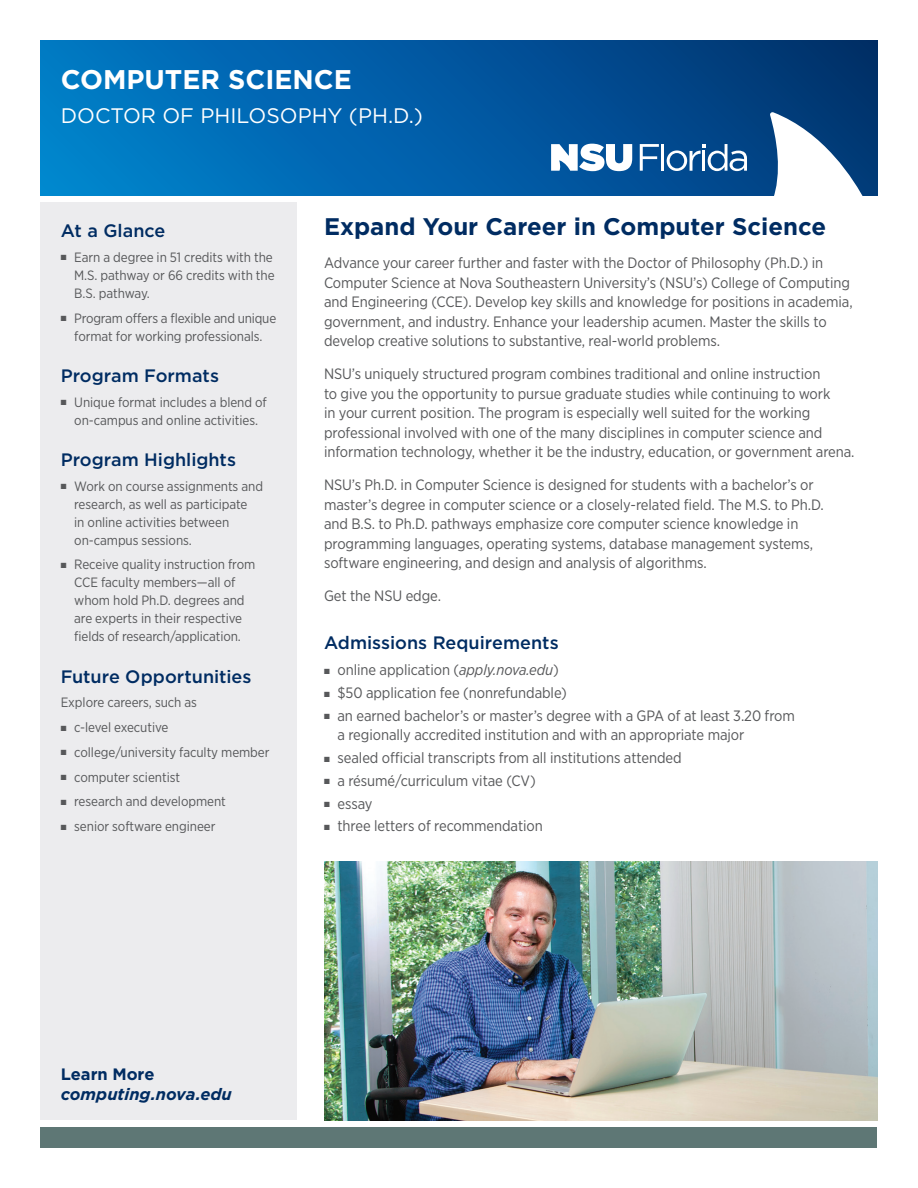
<style>
.page{position:relative;width:918px;height:1188px;background:#fff}
.page>*{position:absolute;margin:0;border:0;box-sizing:border-box;transform-origin:0 0}
.Degree_Headline{font:700 27px "Gotham";color:#fff}
.Headlines{font:700 24px "Gotham";color:#002c62}
.Degree_Level{font:21px "Gotham";color:#fff}
.Second_HeadLines{font:500 18px "Gotham";color:#002c62}
.Learn_More{font:italic 700 16.5px/19.8px "Gotham";letter-spacing:-.005em;color:#002c62}
.Body_Copy{font:15px/19.5px "Gotham Narrow";letter-spacing:-.005em;color:#57585a}
.Bullets{font:13.5px/18px "Gotham Narrow";letter-spacing:-.005em;color:#57585a;text-align:center}
.s1{font-style:italic}
.s2{font-style:normal}
</style>
<div class="page">
<div style="left:40px;top:1127px;width:838px;height:21px;background:#5e7775"></div>
<div style="left:40px;top:40px;width:838px;height:156px;background:linear-gradient(to right,#0080cf,#013271)"></div>
<svg style="left:770px;top:112px;width:96px;height:84px"></svg>
<svg style="left:640px;top:144px;width:19px;height:27px"></svg>
<hr style="left:661px;top:144px;width:3px;height:27px;background:#fff">
<svg style="left:667px;top:144px;width:80px;height:27px"></svg>
<svg style="left:551px;top:144px;width:81px;height:27px"></svg>
<div style="left:40px;top:202px;width:257px;height:918px;background:#ececee"></div>
<img style="left:324px;top:862px;width:554px;height:258px">
<p class="Degree_Headline" style="left:61px;top:62px;width:293px">COMPUTER SCIENCE</p>
<p class="Degree_Level" style="left:61px;top:102px;width:364px">DOCTOR OF PHILOSOPHY (PH.D.)</p>
<p class="Second_HeadLines" style="left:61px;top:219px;width:106px">At a Glance</p>
<p class="Bullets" style="left:74px;top:248px;width:202px;text-align:left;text-indent:-14px">■ Earn a degree in 51 credits with the<br>M.S. pathway or 66 credits with the<br>B.S. pathway.</p>
<p class="Bullets" style="left:61px;top:309px;width:217px">■ Program offers a flexible and unique format for working professionals.</p>
<p class="Second_HeadLines" style="left:61px;top:364px;width:160px">Program Formats</p>
<p class="Bullets" style="left:61px;top:393px;width:208px">■ Unique format includes a blend of on-campus and online activities.</p>
<p class="Second_HeadLines" style="left:61px;top:448px;width:177px">Program Highlights</p>
<p class="Bullets" style="left:74px;top:477px;width:190px;text-align:left;text-indent:-14px">■ Work on course assignments and research, as well as participate<br>in online activities between on-campus sessions.</p>
<p class="Bullets" style="left:61px;top:555px;width:196px">■ Receive quality instruction from<br>CCE faculty members—all of whom hold Ph.D. degrees and<br>are experts in their respective fields of research/application.</p>
<p class="Second_HeadLines" style="left:61px;top:665px;width:192px">Future Opportunities</p>
<p class="Bullets" style="left:61px;top:693px;width:138px">Explore careers, such as</p>
<p class="Bullets" style="left:61px;top:718px;width:109px">■ c-level executive</p>
<p class="Bullets" style="left:61px;top:743px;width:210px">■ college/university faculty member</p>
<p class="Bullets" style="left:61px;top:768px;width:121px">■ computer scientist</p>
<p class="Bullets" style="left:61px;top:792px;width:167px">■ research and development</p>
<p class="Bullets" style="left:61px;top:817px;width:156px">■ senior software engineer</p>
<p class="Headlines" style="left:324px;top:211px;width:504px">Expand Your Career in Computer Science</p>
<p class="Body_Copy" style="left:324px;top:253px;width:530px">Advance your career further and faster with the Doctor of Philosophy (Ph.D.) in Computer Science at Nova Southeastern University’s (NSU’s) College of Computing and Engineering (CCE). Develop key skills and knowledge for positions in academia, government, and industry. Enhance your leadership acumen. Master the skills to develop creative solutions to substantive, real-world problems.</p>
<p class="Body_Copy" style="left:324px;top:364px;width:532px">NSU’s uniquely structured program combines traditional and online instruction<br>to give you the opportunity to pursue graduate studies while continuing to work<br>in your current position. The program is especially well suited for the working professional involved with one of the many disciplines in computer science and information technology, whether it be the industry, education, or government arena.</p>
<p class="Body_Copy" style="left:324px;top:475px;width:501px">NSU’s Ph.D. in Computer Science is designed for students with a bachelor’s or master’s degree in computer science or a closely-related field. The M.S. to Ph.D. and B.S. to Ph.D. pathways emphasize core computer science knowledge in programming languages, operating systems, database management systems, software engineering, and design and analysis of algorithms.</p>
<p class="Body_Copy" style="left:324px;top:586px;width:119px">Get the NSU edge.</p>
<p class="Second_HeadLines" style="left:324px;top:631px;width:236px">Admissions Requirements</p>
<p class="Body_Copy" style="left:324px;top:660px;width:236px">■ online application (<span class="s1">apply.nova.edu</span>)</p>
<p class="Body_Copy" style="left:324px;top:683px;width:245px">■ $50 application fee (nonrefundable)</p>
<p class="Body_Copy" style="left:338px;top:706px;width:459px;text-indent:-14px">■ an earned bachelor’s or master’s degree with a GPA of at least 3.20 from a regionally accredited institution and with an appropriate major</p>
<p class="Body_Copy" style="left:324px;top:748px;width:359px">■ sealed official transcripts from all institutions attended</p>
<p class="Body_Copy" style="left:324px;top:771px;width:213px">■ a résumé/curriculum vitae (CV)</p>
<p class="Body_Copy" style="left:324px;top:793px;width:50px">■ essay</p>
<p class="Body_Copy" style="left:324px;top:816px;width:220px">■ three letters of recommendation</p>
<p class="Learn_More" style="left:61px;top:1065px;width:173px"><span class="s2">Learn More </span>computing.nova.edu</p>
</div>
